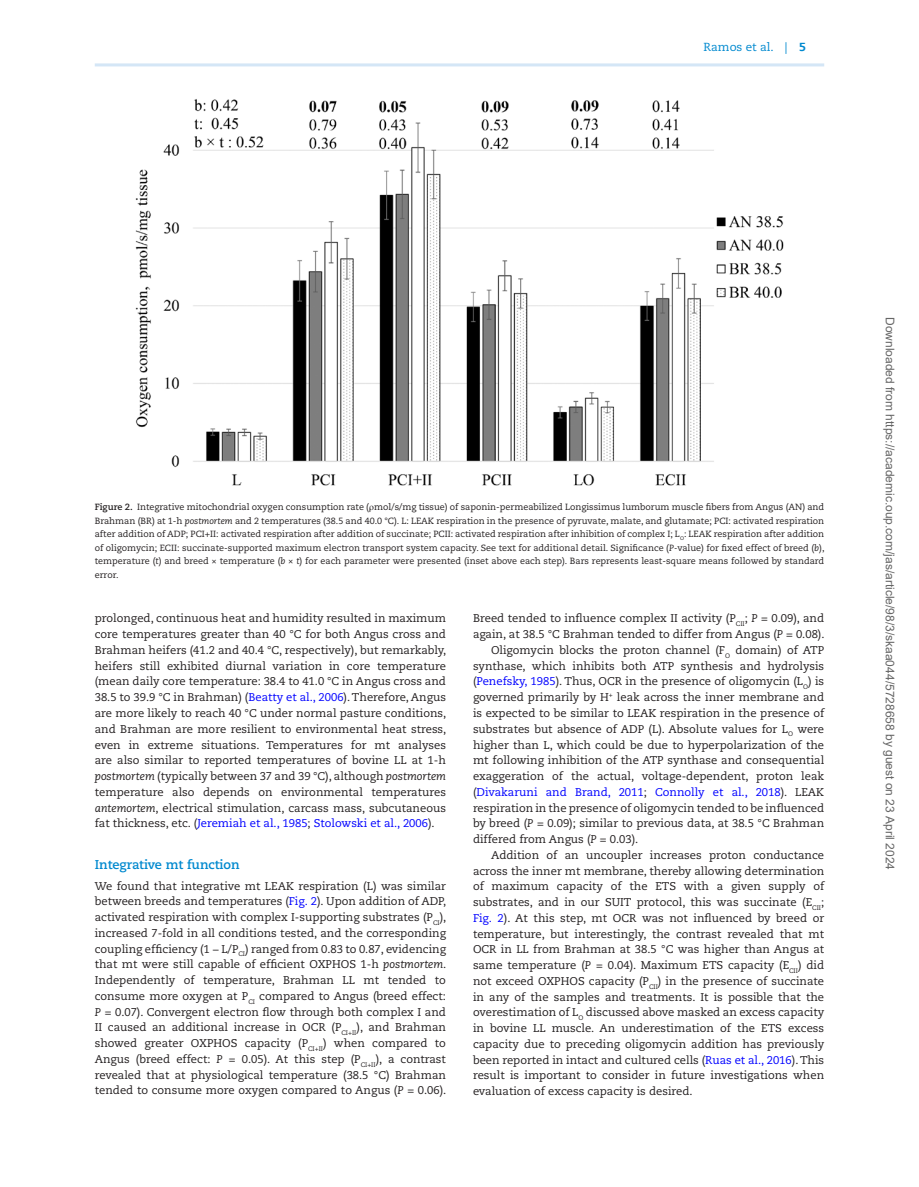
<style>
.page{position:relative;width:919px;height:1187px;background:#fff}
.page>*{position:absolute;margin:0;border:0;box-sizing:border-box;transform-origin:0 0}
.t1{font:700 12.75px "Caecilia LT Std";color:#0089cf}
.t2{font:12px "Arial";color:#666}
.t3{font:11.7px "Caecilia LT Std";color:#0089cf}
.t4{font:11.25px/15.8px "Caecilia LT Std";color:#231f20;text-align:justify}
.t5{font:11.25px "Caecilia LT Std";color:#00f}
.t6{font:9px/13.5px "Caecilia LT Std";color:#231f20;text-align:justify}
.s1{font-weight:800}
.s2{font-weight:700}
.s3{font-family:"Gandhari Unicode"}
.s4{font-style:italic}
.s5{color:#00f}
.s6{color:#231f20}
</style>
<div class="page">
<hr style="left:95px;top:63px;width:729px;height:3px;background:#d4e6f6">
<img style="left:135px;top:99px;width:649px;height:387px">
<p class="t3" style="left:703px;top:41px;width:104px">Ramos et al. | <span class="s1">5</span></p>
<p class="t6" style="left:95px;top:500px;width:731px"><span class="s2">Figure 2.</span> Integrative mitochondrial oxygen consumption rate (<span class="s3">ρ</span>mol/s/mg tissue) of saponin-permeabilized Longissimus lumborum muscle fibers from Angus (AN) and Brahman (BR) at 1-h <span class="s4">postmortem</span> and 2 temperatures (38.5 and 40.0 °C). L: LEAK respiration in the presence of pyruvate, malate, and glutamate; PCI: activated respiration after addition of ADP; PCI+II: activated respiration after addition of succinate; PCII: activated respiration after inhibition of complex I; L<sub>O</sub>: LEAK respiration after addition of oligomycin; ECII: succinate-supported maximum electron transport system capacity. See text for additional detail. Significance (<span class="s4">P-</span>value) for fixed effect of breed (<span class="s4">b</span>), temperature (<span class="s4">t</span>) and breed <span class="s3">×</span> temperature (<span class="s4">b</span> <span class="s3">×</span> <span class="s4">t</span>) for each parameter were presented (inset above each step). Bars represents least-square means followed by standard error.</p>
<p class="t4" style="left:95px;top:610px;width:353px">prolonged, continuous heat and humidity resulted in maximum core temperatures greater than 40 °C for both Angus cross and Brahman heifers (41.2 and 40.4 °C, respectively), but remarkably, heifers still exhibited diurnal variation in core temperature (mean daily core temperature: 38.4 to 41.0 °C in Angus cross and 38.5 to 39.9 °C in Brahman) (<span class="s5">Beatty et al., 2006</span>). Therefore, Angus are more likely to reach 40 °C under normal pasture conditions, and Brahman are more resilient to environmental heat stress, even in extreme situations. Temperatures for mt analyses are also similar to reported temperatures of bovine LL at 1-h <span class="s4">postmortem</span> (typically between 37 and 39 °C), although <span class="s4">postmortem </span>temperature also depends on environmental temperatures <span class="s4">antemortem</span>, electrical stimulation, carcass mass, subcutaneous fat thickness, etc. (<span class="s5">Jeremiah et al., 1985</span>; <span class="s5">Stolowski et al., 2006</span>).</p>
<p class="t1" style="left:95px;top:857px;width:146px">Integrative mt function</p>
<p class="t4" style="left:95px;top:877px;width:353px">We found that integrative mt LEAK respiration (L) was similar between breeds and temperatures (<span class="s5">Fig. 2</span>). Upon addition of ADP, activated respiration with complex I-supporting substrates (P<sub>CI</sub>), increased 7-fold in all conditions tested, and the corresponding coupling efficiency (1 − L/P<sub>CI</sub>) ranged from 0.83 to 0.87, evidencing that mt were still capable of efficient OXPHOS 1-h <span class="s4">postmortem</span>.<br>Independently of temperature, Brahman LL mt tended to consume more oxygen at P<sub>CI</sub> compared to Angus (breed effect:<br><span class="s4">P</span> = 0.07). Convergent electron flow through both complex I and II caused an additional increase in OCR (P<sub>CI+II</sub>), and Brahman showed greater OXPHOS capacity (P<sub>CI+II</sub>) when compared to Angus (breed effect: <span class="s4">P</span> = 0.05). At this step (P<sub>CI+II</sub>), a contrast revealed that at physiological temperature (38.5 °C) Brahman tended to consume more oxygen compared to Angus (<span class="s4">P</span> = 0.06).</p>
<p class="t4" style="left:473px;top:611px;width:353px">Breed tended to influence complex II activity (P<sub>CII</sub>; <span class="s4">P</span> = 0.09), and</p>
<p class="t4" style="left:473px;top:626px;width:353px">again, at 38.5 °C Brahman tended to differ from Angus (<span class="s4">P</span> = 0.08).</p>
<p class="t4" style="left:491px;top:642px;width:335px">Oligomycin blocks the proton channel (F<sub>O</sub> domain) of ATP</p>
<p class="t4" style="left:473px;top:658px;width:353px">synthase, which inhibits both ATP synthesis and hydrolysis</p>
<p class="t4" style="left:473px;top:673px;width:353px">(<span class="s5">Penefsky, 1985</span>). Thus, OCR in the presence of oligomycin (L<sub>O</sub>) is</p>
<p class="t4" style="left:473px;top:689px;width:353px">governed primarily by H<sup>+</sup> leak across the inner membrane and</p>
<p class="t4" style="left:473px;top:705px;width:353px">is expected to be similar to LEAK respiration in the presence of</p>
<p class="t4" style="left:473px;top:721px;width:352px">substrates but absence of ADP (L). Absolute values for L<sub>O</sub> were</p>
<p class="t4" style="left:473px;top:736px;width:352px">higher than L, which could be due to hyperpolarization of the</p>
<p class="t4" style="left:473px;top:752px;width:352px">mt following inhibition of the ATP synthase and consequential</p>
<p class="t4" style="left:473px;top:768px;width:353px">exaggeration of the actual, voltage-dependent, proton leak</p>
<p class="t5" style="left:473px;top:785px;width:352px"><span class="s6">(</span>Divakaruni and Brand, 2011<span class="s6">;</span> Connolly et al., 2018<span class="s6">). LEAK</span></p>
<p class="t4" style="left:473px;top:799px;width:352px">respiration in the presence of oligomycin tended to be influenced</p>
<p class="t4" style="left:473px;top:815px;width:352px">by breed (<span class="s4">P</span> = 0.09); similar to previous data, at 38.5 °C Brahman</p>
<p class="t4" style="left:473px;top:831px;width:167px">differed from Angus (<span class="s4">P</span> = 0.03).</p>
<p class="t4" style="left:491px;top:847px;width:334px">Addition of an uncoupler increases proton conductance</p>
<p class="t4" style="left:473px;top:862px;width:353px">across the inner mt membrane, thereby allowing determination</p>
<p class="t4" style="left:473px;top:878px;width:353px">of maximum capacity of the ETS with a given supply of</p>
<p class="t4" style="left:473px;top:894px;width:353px">substrates, and in our SUIT protocol, this was succinate (E<sub>CII</sub>;</p>
<p class="t4" style="left:473px;top:910px;width:353px"><span class="s5">Fig. 2</span>). At this step, mt OCR was not influenced by breed or</p>
<p class="t4" style="left:473px;top:925px;width:353px">temperature, but interestingly, the contrast revealed that mt</p>
<p class="t4" style="left:473px;top:941px;width:352px">OCR in LL from Brahman at 38.5 °C was higher than Angus at</p>
<p class="t4" style="left:473px;top:957px;width:352px">same temperature (<span class="s4">P</span> = 0.04). Maximum ETS capacity (E<sub>CII</sub>) did</p>
<p class="t4" style="left:473px;top:973px;width:352px">not exceed OXPHOS capacity (P<sub>CII</sub>) in the presence of succinate</p>
<p class="t4" style="left:473px;top:988px;width:353px">in any of the samples and treatments. It is possible that the</p>
<p class="t4" style="left:473px;top:1004px;width:352px">overestimation of L<sub>O</sub> discussed above masked an excess capacity</p>
<p class="t4" style="left:473px;top:1020px;width:353px">in bovine LL muscle. An underestimation of the ETS excess</p>
<p class="t4" style="left:473px;top:1036px;width:353px">capacity due to preceding oligomycin addition has previously</p>
<p class="t4" style="left:473px;top:1051px;width:352px">been reported in intact and cultured cells (<span class="s5">Ruas et al., 2016</span>). This</p>
<p class="t4" style="left:473px;top:1067px;width:352px">result is important to consider in future investigations when</p>
<p class="t4" style="left:473px;top:1083px;width:221px">evaluation of excess capacity is desired.</p>
<p class="t2" style="left:894px;top:317px;width:554px;rotate:90deg">Downloaded from https://academic.oup.com/jas/article/98/3/skaa044/5728658 by guest on 23 April 2024</p>
</div>
